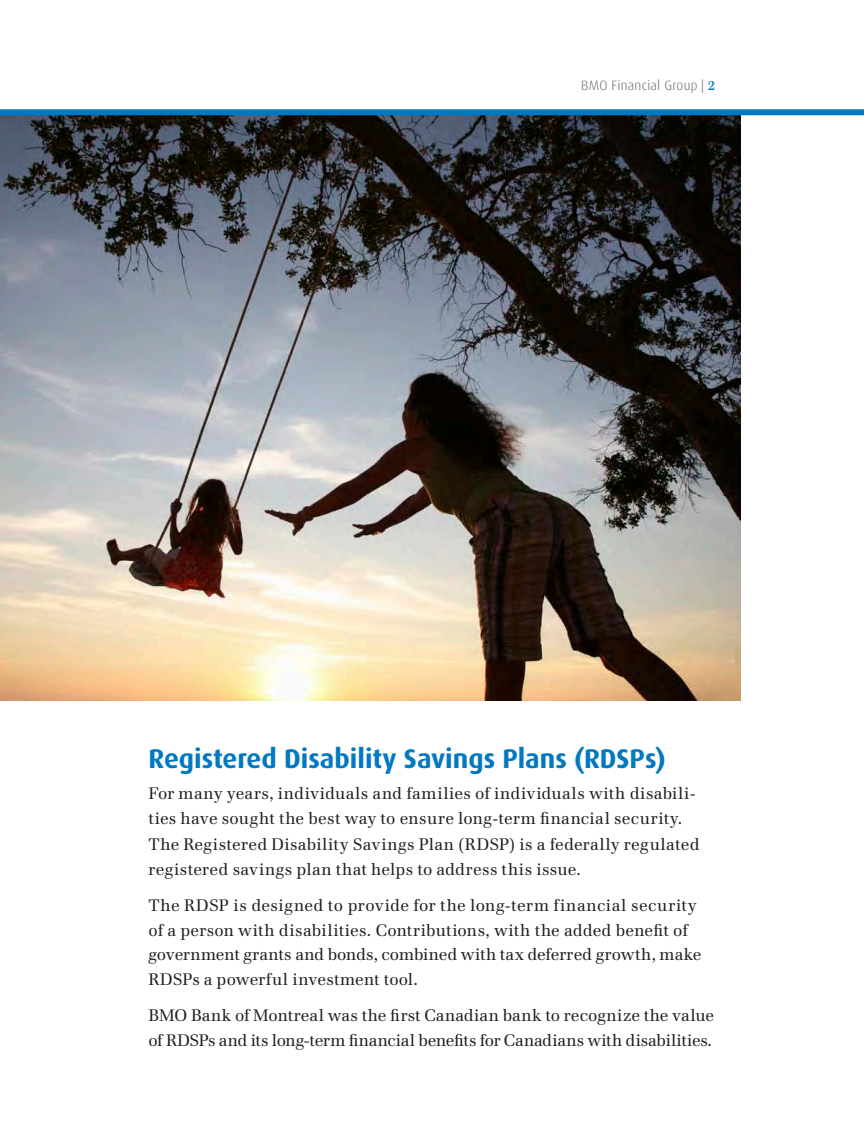
<style>
.page{position:relative;width:864px;height:1134px;background:#fff}
.page>*{position:absolute;margin:0;border:0;box-sizing:border-box;transform-origin:0 0}
.SubTitle{font:700 27px "Dax";color:#0079c2}
.t1{font:16.5px/25.5px "Emona";letter-spacing:.015em;color:#231f20}
.t2{font:300 13.5px "Dax";letter-spacing:.02em;color:#636366}
.s1{font-family:"Emona";font-weight:600;color:#0079c2}
</style>
<div class="page">
<img style="left:0;top:115px;width:741px;height:585px">
<div style="left:0;top:109px;width:864px;height:6px;background:#0079c2"></div>
<p class="t2" style="left:581px;top:78px;width:136px">BMO Financial Group | <span class="s1">2</span></p>
<p class="SubTitle" style="left:148px;top:743px;width:519px">Registered Disability Savings Plans (RDSPs)</p>
<p class="t1" style="left:148px;top:780px;width:553px">For many years, individuals and families of individuals with disabili&shy;ties have sought the best way to ensure long-term financial security.<br>The Registered Disability Savings Plan (RDSP) is a federally regulated registered savings plan that helps to address this issue.</p>
<p class="t1" style="left:148px;top:893px;width:555px;line-height:24.8px">The RDSP is designed to provide for the long-term financial security of a person with disabilities. Contributions, with the added benefit of government grants and bonds, combined with tax deferred growth, make RDSPs a powerful investment tool.</p>
<p class="t1" style="left:148px;top:1002px;width:567px">BMO Bank of Montreal was the first Canadian bank to recognize the value of RDSPs and its long-term financial benefits for Canadians with disabilities.</p>
</div>
